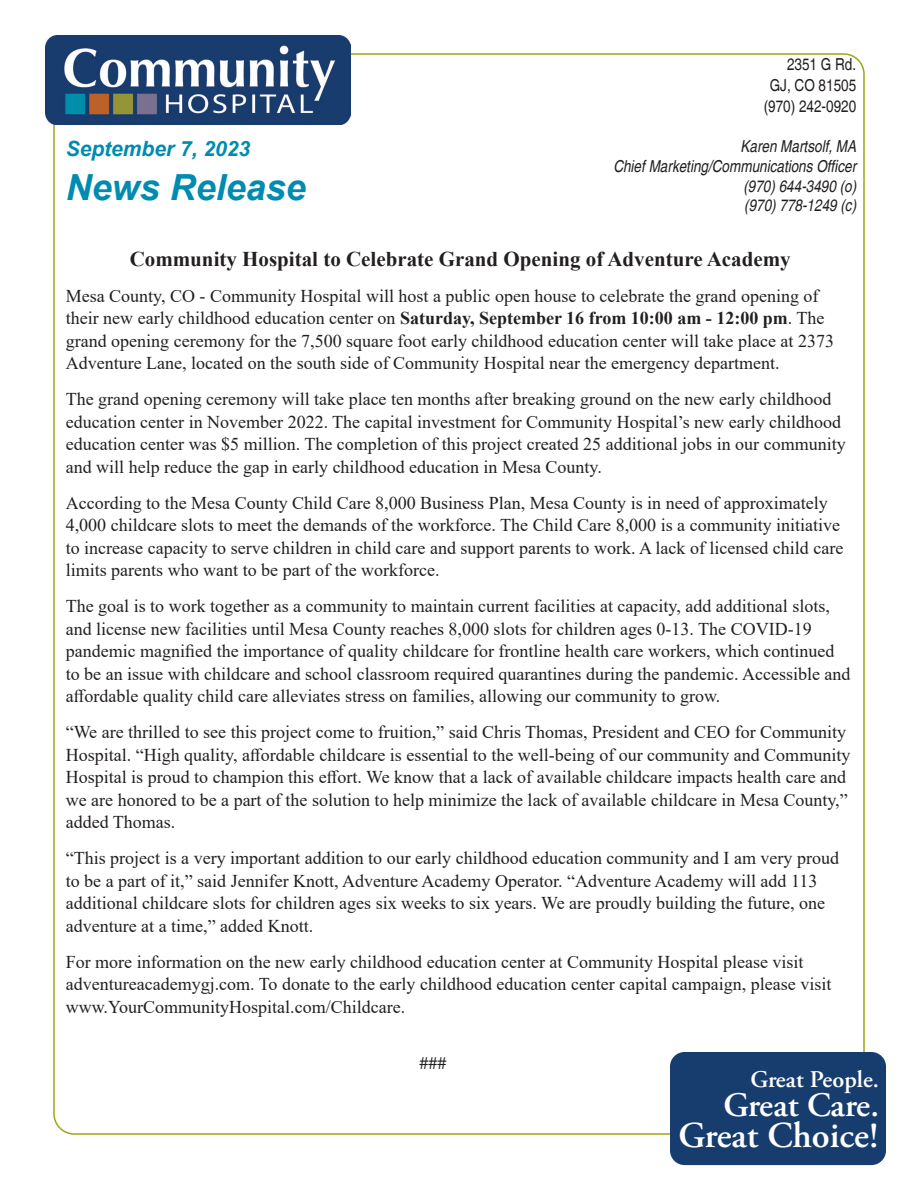
<style>
.page{position:relative;width:918px;height:1188px;background:#fff}
.page>*{position:absolute;margin:0;border:0;box-sizing:border-box;transform-origin:0 0}
.t1{font:600 36.45px "Adobe Garamond Pro";color:#fff}
.t2{font:italic 700 36px "Arial";color:#008bb0}
.t3{font:600 34.35px "Adobe Garamond Pro";letter-spacing:-.01em;color:#fff}
.t4{font:600 23.85px "Adobe Garamond Pro";color:#fff}
.t5{font:700 21px "Times New Roman";color:#231f20}
.t6{font:italic 700 21px "Arial";color:#008bb0}
.t7{font:18px/22.5px "Times New Roman";color:#231f20}
.t8{font:18px "Times";color:#231f20}
.t9{font:italic condensed 16.5px/19.8px "Helvetica";color:#231f20;text-align:right}
.t10{font:condensed 16.5px "Helvetica";color:#231f20}
.s1{font-weight:700}
</style>
<div class="page">
<div style="left:670px;top:1052px;width:216px;height:113px;background:#173d6e;border-radius:15px"></div>
<img style="left:45px;top:35px;width:306px;height:89px">
<p class="t6" style="left:66px;top:135px;width:186px">September 7, 2023</p>
<p class="t2" style="left:66px;top:163px;width:242px">News Release</p>
<p class="t10" style="left:787px;top:55px;width:71px">2351 G Rd.</p>
<p class="t10" style="left:770px;top:76px;width:88px">GJ, CO 81505</p>
<p class="t10" style="left:764px;top:97px;width:94px">(970) 242-0920</p>
<p class="t9" style="left:740px;top:136px;width:117px">Karen Martsolf, MA</p>
<p class="t9" style="left:613px;top:156px;width:244px">Chief Marketing/Communications Officer (970) 644-3490 (o)</p>
<p class="t9" style="left:744px;top:196px;width:114px">(970) 778-1249 (c)</p>
<p class="t5" style="left:130px;top:243px;width:663px">Community Hospital to Celebrate Grand Opening of Adventure Academy</p>
<p class="t7" style="left:66px;top:284px;width:770px">Mesa County, CO - Community Hospital will host a public open house to celebrate the grand opening of their new early childhood education center on <span class="s1">Saturday, September 16 from 10:00 am - 12:00 pm</span>. The grand opening ceremony for the 7,500 square foot early childhood education center will take place at 2373<br>Adventure Lane, located on the south side of Community Hospital near the emergency department.</p>
<p class="t7" style="left:66px;top:387px;width:782px">The grand opening ceremony will take place ten months after breaking ground on the new early childhood education center in November 2022. The capital investment for Community Hospital’s new early childhood education center was $5 million. The completion of this project created 25 additional jobs in our community and will help reduce the gap in early childhood education in Mesa County.</p>
<p class="t7" style="left:66px;top:491px;width:779px">According to the Mesa County Child Care 8,000 Business Plan, Mesa County is in need of approximately 4,000 childcare slots to meet the demands of the workforce. The Child Care 8,000 is a community initiative to increase capacity to serve children in child care and support parents to work. A lack of licensed child care limits parents who want to be part of the workforce.</p>
<p class="t7" style="left:66px;top:594px;width:786px">The goal is to work together as a community to maintain current facilities at capacity, add additional slots, and license new facilities until Mesa County reaches 8,000 slots for children ages 0-13. The COVID-19 pandemic magnified the importance of quality childcare for frontline health care workers, which continued to be an issue with childcare and school classroom required quarantines during the pandemic. Accessible and affordable quality child care alleviates stress on families, allowing our community to grow.</p>
<p class="t7" style="left:66px;top:720px;width:786px">“We are thrilled to see this project come to fruition,” said Chris Thomas, President and CEO for Community Hospital. “High quality, affordable childcare is essential to the well-being of our community and Community Hospital is proud to champion this effort. We know that a lack of available childcare impacts health care and we are honored to be a part of the solution to help minimize the lack of available childcare in Mesa County,” added Thomas.</p>
<p class="t7" style="left:66px;top:846px;width:775px">“This project is a very important addition to our early childhood education community and I am very proud to be a part of it,” said Jennifer Knott, Adventure Academy Operator. “Adventure Academy will add 113 additional childcare slots for children ages six weeks to six years. We are proudly building the future, one adventure at a time,” added Knott.</p>
<p class="t7" style="left:66px;top:950px;width:767px">For more information on the new early childhood education center at Community Hospital please visit adventureacademygj.com. To donate to the early childhood education center capital campaign, please visit www.YourCommunityHospital.com/Childcare.</p>
<p class="t8" style="left:420px;top:1053px;width:28px">###</p>
<p class="t4" style="left:751px;top:1065px;width:130px">Great People.</p>
<p class="t3" style="left:723px;top:1085px;width:157px">Great Care.</p>
<p class="t1" style="left:679px;top:1114px;width:202px">Great Choice!</p>
</div>
